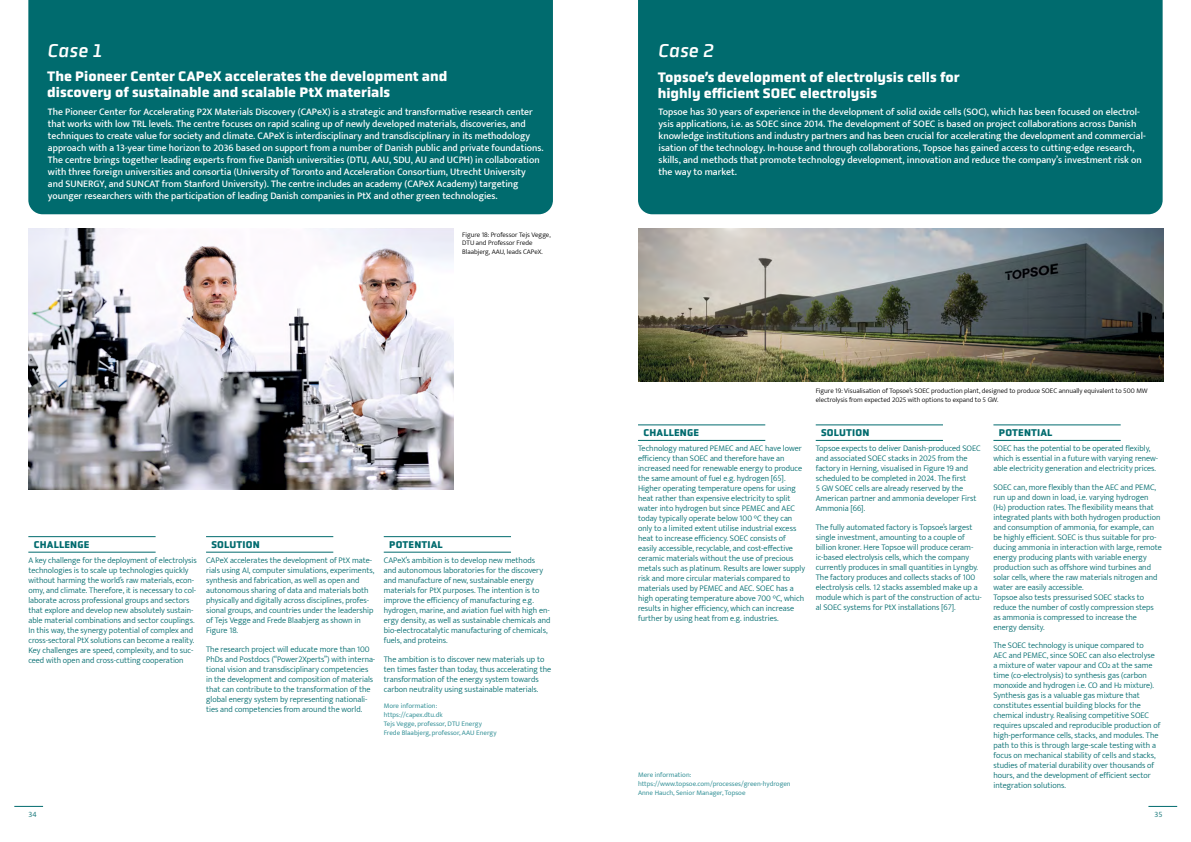
<style>
.page{position:relative;width:1191px;height:842px;background:#fff}
.page>*{position:absolute;margin:0;border:0;box-sizing:border-box;transform-origin:0 0}
.t1{font:italic 19px "Obvia";color:#fff}
.t2{font:700 14px/16px "Obvia";color:#fff}
.t3{font:500 10px/12px "Mukta";color:#fff}
.t4{font:700 10px "Obvia";letter-spacing:.015em;color:#006b6e}
.t5{font:300 8.5px/10px "Mukta";color:#006b6e}
.t6{font:300 8px "Mukta";color:#006b6e}
.t7{font:300 7px/8.4px "Mukta";color:#000}
.t8{font:7px/9px "Mukta";color:#3e969c}
</style>
<div class="page">
<svg style="left:1148px;top:806px;width:29px;height:1px"></svg>
<svg style="left:14px;top:806px;width:29px;height:1px"></svg>
<div style="left:28px;top:0;width:525px;height:214px;background:#006b6e"></div>
<img style="left:28px;top:229px;width:425px;height:260px">
<div style="left:638px;top:0;width:524px;height:214px;background:#006b6e"></div>
<img style="left:638px;top:229px;width:525px;height:152px">
<hr style="left:28px;top:536px;width:128px;height:1px;background:#006b6e">
<hr style="left:206px;top:536px;width:127px;height:1px;background:#006b6e">
<hr style="left:384px;top:536px;width:127px;height:1px;background:#006b6e">
<hr style="left:28px;top:552px;width:128px;height:1px;background:#006b6e">
<hr style="left:206px;top:552px;width:127px;height:1px;background:#006b6e">
<hr style="left:384px;top:552px;width:127px;height:1px;background:#006b6e">
<hr style="left:638px;top:425px;width:127px;height:1px;background:#006b6e">
<hr style="left:815px;top:425px;width:128px;height:1px;background:#006b6e">
<hr style="left:993px;top:425px;width:127px;height:1px;background:#006b6e">
<hr style="left:638px;top:440px;width:127px;height:1px;background:#006b6e">
<hr style="left:815px;top:440px;width:128px;height:1px;background:#006b6e">
<hr style="left:993px;top:440px;width:127px;height:1px;background:#006b6e">
<h1 class="t1" style="left:47px;top:38px;width:57px">Case 1</h1>
<h2 class="t2" style="left:47px;top:69px;width:401px">The Pioneer Center CAPeX accelerates the development and discovery of sustainable and scalable PtX materials</h2>
<p class="t3" style="left:48px;top:105px;width:497px">The Pioneer Center for Accelerating P2X Materials Discovery (CAPeX) is a strategic and transformative research center that works with low TRL levels. The centre focuses on rapid scaling up of newly developed materials, discoveries, and techniques to create value for society and climate. CAPeX is interdisciplinary and transdisciplinary in its methodology approach with a 13-year time horizon to 2036 based on support from a number of Danish public and private foundations.<br>The centre brings together leading experts from five Danish universities (DTU, AAU, SDU, AU and UCPH) in collaboration with three foreign universities and consortia (University of Toronto and Acceleration Consortium, Utrecht University and SUNERGY, and SUNCAT from Stanford University). The centre includes an academy (CAPeX Academy) targeting younger researchers with the participation of leading Danish companies in PtX and other green technologies.</p>
<p class="t7" style="left:462px;top:230px;width:90px">Figure 18: Professor Tejs Vegge,<br>DTU and Professor Frede<br>Blaabjerg, AAU, leads CAPeX.</p>
<p class="t4" style="left:34px;top:538px;width:57px">CHALLENGE</p>
<p class="t4" style="left:211px;top:538px;width:50px">SOLUTION</p>
<p class="t4" style="left:389px;top:538px;width:55px">POTENTIAL</p>
<p class="t5" style="left:28px;top:555px;width:170px">A key challenge for the deployment of electrolysis technologies is to scale up technologies quickly without harming the world’s raw materials, econ&shy;omy, and climate. Therefore, it is necessary to col&shy;laborate across professional groups and sectors that explore and develop new absolutely sustain&shy;able material combinations and sector couplings.<br>In this way, the synergy potential of complex and cross-sectoral PtX solutions can become a reality.<br>Key challenges are speed, complexity, and to suc&shy;ceed with open and cross-cutting cooperation</p>
<p class="t5" style="left:206px;top:555px;width:170px">CAPeX accelerates the development of PtX mate&shy;rials using AI, computer simulations, experiments, synthesis and fabrication, as well as open and autonomous sharing of data and materials both physically and digitally across disciplines, profes&shy;sional groups, and countries under the leadership of Tejs Vegge and Frede Blaabjerg as shown in Figure 18.</p>
<p class="t5" style="left:206px;top:644px;width:171px">The research project will educate more than 100<br>PhDs and Postdocs (“Power2Xperts”) with interna&shy;tional vision and transdisciplinary competencies in the development and composition of materials that can contribute to the transformation of the global energy system by representing nationali&shy;ties and competencies from around the world.</p>
<p class="t5" style="left:384px;top:555px;width:168px">CAPeX’s ambition is to develop new methods<br>and autonomous laboratories for the discovery and manufacture of new, sustainable energy materials for PtX purposes. The intention is to improve the efficiency of manufacturing e.g. hydrogen, marine, and aviation fuel with high en&shy;ergy density, as well as sustainable chemicals and bio-electrocatalytic manufacturing of chemicals, fuels, and proteins.</p>
<p class="t5" style="left:384px;top:654px;width:169px">The ambition is to discover new materials up to ten times faster than today, thus accelerating the transformation of the energy system towards carbon neutrality using sustainable materials.</p>
<p class="t8" style="left:384px;top:701px;width:114px">More information: https://capex.dtu.dk<br>Tejs Vegge, professor, DTU Energy<br>Frede Blaabjerg, professor, AAU Energy</p>
<h1 class="t1" style="left:658px;top:38px;width:57px">Case 2</h1>
<h2 class="t2" style="left:658px;top:69px;width:303px">Topsoe’s development of electrolysis cells for highly efficient SOEC electrolysis</h2>
<p class="t3" style="left:658px;top:105px;width:489px">Topsoe has 30 years of experience in the development of solid oxide cells (SOC), which has been focused on electrol&shy;ysis applications, i.e. as SOEC since 2014. The development of SOEC is based on project collaborations across Danish knowledge institutions and industry partners and has been crucial for accelerating the development and commercial&shy;isation of the technology. In-house and through collaborations, Topsoe has gained access to cutting-edge research, skills, and methods that promote technology development, innovation and reduce the company’s investment risk on the way to market.</p>
<p class="t7" style="left:815px;top:387px;width:333px">Figure 19: Visualisation of Topsoe’s SOEC production plant, designed to produce SOEC annually equivalent to 500 MW electrolysis from expected 2025 with options to expand to 5 GW.</p>
<p class="t4" style="left:643px;top:427px;width:57px">CHALLENGE</p>
<p class="t4" style="left:821px;top:427px;width:50px">SOLUTION</p>
<p class="t4" style="left:998px;top:427px;width:55px">POTENTIAL</p>
<p class="t5" style="left:638px;top:443px;width:169px">Technology matured PEMEC and AEC have lower efficiency than SOEC and therefore have an increased need for renewable energy to produce the same amount of fuel e.g. hydrogen [65].<br>Higher operating temperature opens for using heat rather than expensive electricity to split water into hydrogen but since PEMEC and AEC today typically operate below 100 °C they can only to a limited extent utilise industrial excess heat to increase efficiency. SOEC consists of easily accessible, recyclable, and cost-effective ceramic materials without the use of precious metals such as platinum. Results are lower supply risk and more circular materials compared to materials used by PEMEC and AEC. SOEC has a high operating temperature above 700 °C, which results in higher efficiency, which can increase further by using heat from e.g. industries.</p>
<p class="t5" style="left:815px;top:443px;width:166px">Topsoe expects to deliver Danish-produced SOEC and associated SOEC stacks in 2025 from the factory in Herning, visualised in Figure 19 and scheduled to be completed in 2024. The first<br>5 GW SOEC cells are already reserved by the American partner and ammonia developer First Ammonia [66].</p>
<p class="t5" style="left:815px;top:522px;width:168px">The fully automated factory is Topsoe’s largest single investment, amounting to a couple of billion kroner. Here Topsoe will produce ceram&shy;ic-based electrolysis cells, which the company currently produces in small quantities in Lyngby.<br>The factory produces and collects stacks of 100 electrolysis cells. 12 stacks assembled make up a module which is part of the construction of actu&shy;al SOEC systems for PtX installations [67].</p>
<p class="t8" style="left:638px;top:770px;width:154px">Mere information: https://www.topsoe.com/processes/green-hydrogen<br>Anne Hauch, Senior Manager, Topsoe</p>
<p class="t5" style="left:993px;top:443px;width:166px">SOEC has the potential to be operated flexibly, which is essential in a future with varying renew&shy;able electricity generation and electricity prices.</p>
<p class="t5" style="left:993px;top:482px;width:170px">SOEC can, more flexibly than the AEC and PEMC, run up and down in load, i.e. varying hydrogen (H2) production rates. The flexibility means that integrated plants with both hydrogen production and consumption of ammonia, for example, can be highly efficient. SOEC is thus suitable for pro&shy;ducing ammonia in interaction with large, remote energy producing plants with variable energy production such as offshore wind turbines and solar cells, where the raw materials nitrogen and water are easily accessible.<br>Topsoe also tests pressurised SOEC stacks to reduce the number of costly compression steps as ammonia is compressed to increase the energy density.</p>
<p class="t5" style="left:993px;top:640px;width:168px">The SOEC technology is unique compared to<br>AEC and PEMEC, since SOEC can also electrolyse a mixture of water vapour and CO2 at the same time (co-electrolysis) to synthesis gas (carbon monoxide and hydrogen i.e. CO and H2 mixture).<br>Synthesis gas is a valuable gas mixture that constitutes essential building blocks for the chemical industry. Realising competitive SOEC requires upscaled and reproducible production of high-performance cells, stacks, and modules. The path to this is through large-scale testing with a focus on mechanical stability of cells and stacks, studies of material durability over thousands of hours, and the development of efficient sector integration solutions.</p>
<p class="t6" style="left:28px;top:809px;width:10px">34</p>
<p class="t6" style="left:1154px;top:809px;width:9px">35</p>
</div>
